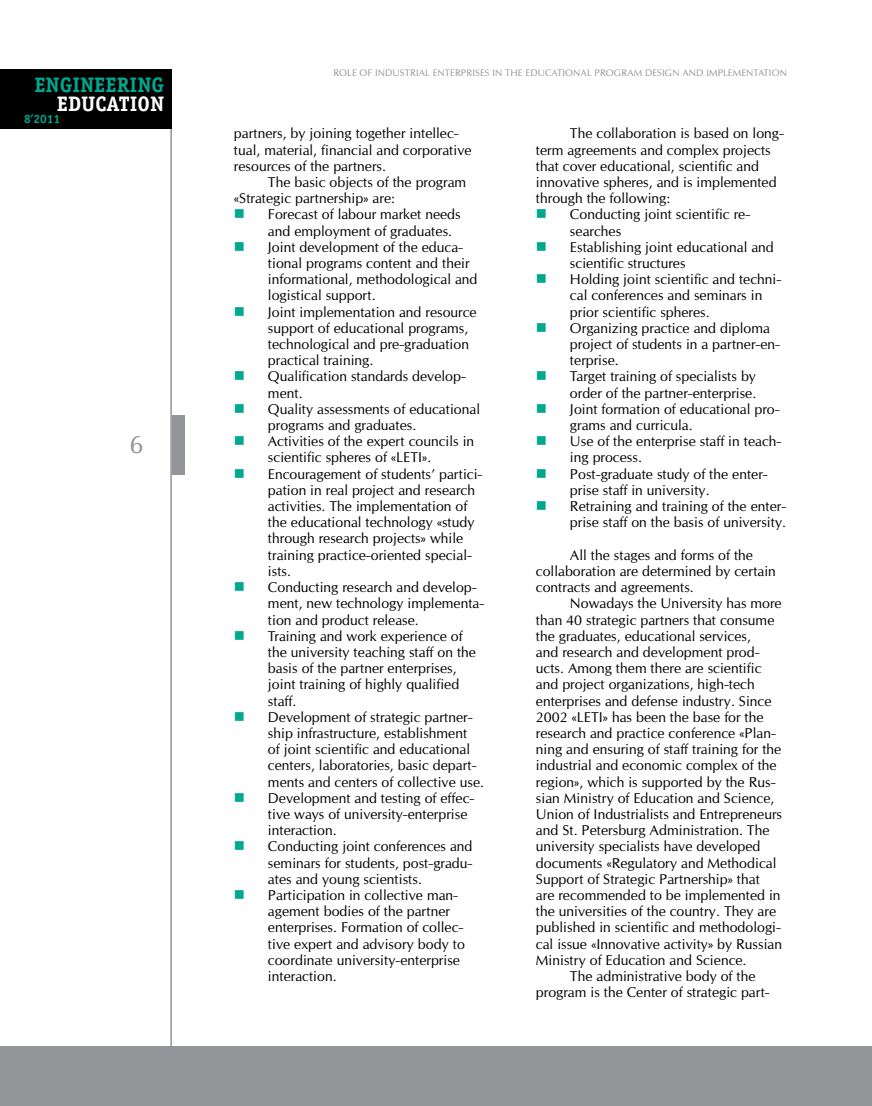
<style>
.page{position:relative;width:872px;height:1106px;background:#fff}
.page>*{position:absolute;margin:0;border:0;box-sizing:border-box;transform-origin:0 0}
.t1{font:700 21px "Officina Serif C";color:#00a88f}
.t2{font:700 21px "Officina Serif C";color:#fff}
.t3{font:15px/32.4px "Wingdings";color:#00a88f;text-align:justify}
.t4{font:13.5px/16.2px "Opium New";color:#000}
.t5{font:700 12px "Officina Sans C";color:#00a88f}
.t6{font:9px "Opium New";letter-spacing:.01em;color:#939598}
</style>
<div class="page">
<hr style="left:170px;top:69px;width:2px;height:1037px;background:#939598">
<div style="left:0;top:1046px;width:872px;height:60px;background:#939598"></div>
<div style="left:172px;top:415px;width:12px;height:60px;background:#939598"></div>
<div style="left:0;top:69px;width:172px;height:60px;background:#000"></div>
<h1 class="t1" style="left:34px;top:73px;width:131px">ENGINEERING</h1>
<h1 class="t2" style="left:57px;top:91px;width:109px">EDUCATION</h1>
<p class="t5" style="left:24px;top:113px;width:38px">8’2011</p>
<p class="t6" style="left:333px;top:67px;width:7px">ROL</p>
<p class="t6" style="left:352px;top:67px;width:30px">E OF INDUSTRIAL</p>
<p class="t6" style="left:433px;top:67px;width:105px">ENTERPRISES IN THE EDUCATIONAL</p>
<p class="t6" style="left:594px;top:67px;width:14px">PROGRA</p>
<p class="t6" style="left:634px;top:67px;width:30px">M DESIGN</p>
<p class="t6" style="left:682px;top:67px;width:8px">AND</p>
<p class="t6" style="left:706px;top:67px;width:47px">IMPLEMENTATION</p>
<p class="t4" style="left:234px;top:125px;width:239px">partners, by joining together intellec&shy;tual, material, financial and corporative resources of the partners.</p>
<p class="t4" style="left:234px;top:174px;width:234px;text-indent:34px">The basic objects of the program «Strategic partnership» are:</p>
<p class="t4" style="left:268px;top:206px;width:218px">Forecast of labour market needs and employment of graduates.<br>Joint development of the educa&shy;tional programs content and their informational, methodological and logistical support.<br>Joint implementation and resource support of educational programs, technological and pre-graduation practical training.<br>Qualification standards develop&shy;ment.<br>Quality assessments of educational programs and graduates.<br>Activities of the expert councils in scientific spheres of «LETI».<br>Encouragement of students’ partici&shy;pation in real project and research activities. The implementation of the educational technology «study through research projects» while training practice-oriented special&shy;ists.<br>Conducting research and develop&shy;ment, new technology implementa&shy;tion and product release.<br>Training and work experience of the university teaching staff on the basis of the partner enterprises, joint training of highly qualified staff.<br>Development of strategic partner&shy;ship infrastructure, establishment<br>of joint scientific and educational centers, laboratories, basic depart&shy;ments and centers of collective use.<br>Development and testing of effec&shy;tive ways of university-enterprise interaction.<br>Conducting joint conferences and seminars for students, post-gradu&shy;ates and young scientists.<br>Participation in collective man&shy;agement bodies of the partner enterprises. Formation of collec&shy;tive expert and advisory body to coordinate university-enterprise interaction.</p>
<p class="t3" style="left:234px;top:295px;width:13px">■</p>
<p class="t3" style="left:234px;top:360px;width:13px">■ ■ ■ ■</p>
<p class="t3" style="left:234px;top:570px;width:13px">■</p>
<p class="t3" style="left:234px;top:619px;width:13px">■</p>
<p class="t3" style="left:234px;top:700px;width:13px">■</p>
<p class="t3" style="left:234px;top:781px;width:13px">■</p>
<p class="t3" style="left:234px;top:830px;width:13px">■</p>
<p class="t3" style="left:234px;top:878px;width:13px">■</p>
<p class="t4" style="left:570px;top:125px;width:215px">The collaboration is based on long-</p>
<p class="t4" style="left:536px;top:141px;width:236px">term agreements and complex projects</p>
<p class="t4" style="left:536px;top:158px;width:225px">that cover educational, scientific and</p>
<p class="t4" style="left:536px;top:174px;width:242px">innovative spheres, and is implemented</p>
<p class="t4" style="left:536px;top:190px;width:136px">through the following:</p>
<p class="t4" style="left:570px;top:206px;width:182px">Conducting joint scientific re-</p>
<p class="t4" style="left:570px;top:222px;width:53px">searches</p>
<p class="t4" style="left:570px;top:239px;width:205px">Establishing joint educational and</p>
<p class="t4" style="left:570px;top:255px;width:117px">scientific structures</p>
<p class="t4" style="left:570px;top:271px;width:213px">Holding joint scientific and techni-</p>
<p class="t4" style="left:570px;top:287px;width:194px">cal conferences and seminars in</p>
<p class="t4" style="left:570px;top:303px;width:141px">prior scientific spheres.</p>
<p class="t4" style="left:570px;top:320px;width:201px">Organizing practice and diploma</p>
<p class="t4" style="left:570px;top:336px;width:212px">project of students in a partner-en-</p>
<p class="t4" style="left:570px;top:352px;width:50px">terprise.</p>
<p class="t4" style="left:570px;top:368px;width:187px">Target training of specialists by</p>
<p class="t4" style="left:570px;top:384px;width:188px">order of the partner-enterprise.</p>
<p class="t4" style="left:570px;top:401px;width:211px">Joint formation of educational pro-</p>
<p class="t4" style="left:570px;top:417px;width:124px">grams and curricula.</p>
<p class="t4" style="left:570px;top:433px;width:213px">U se of the enterprise staff in teach-</p>
<p class="t4" style="left:570px;top:449px;width:73px">ing process.</p>
<p class="t4" style="left:570px;top:465px;width:199px">Post-graduate study of the enter-</p>
<p class="t4" style="left:570px;top:482px;width:141px">prise staff in university.</p>
<p class="t4" style="left:570px;top:498px;width:218px">Retraining and training of the enter-</p>
<p class="t4" style="left:570px;top:514px;width:218px">prise staff on the basis of university.</p>
<p class="t4" style="left:536px;top:546px;width:241px;text-indent:34px">All the stages and forms of the collaboration are determined by certain contracts and agreements.</p>
<p class="t4" style="left:570px;top:595px;width:213px">N owadays the U niversity has more</p>
<p class="t4" style="left:536px;top:611px;width:240px">than 40 strategic partners that consume</p>
<p class="t4" style="left:536px;top:627px;width:217px">the graduates, educational services,</p>
<p class="t4" style="left:536px;top:644px;width:225px">and research and development prod-</p>
<p class="t4" style="left:536px;top:660px;width:227px">ucts. Among them there are scientific</p>
<p class="t4" style="left:536px;top:676px;width:220px">and project organizations, high-tech</p>
<p class="t4" style="left:536px;top:692px;width:237px">enterprises and defense industry. Since</p>
<p class="t4" style="left:536px;top:708px;width:229px">2002 «LETI» has been the base for the</p>
<p class="t4" style="left:536px;top:725px;width:241px">research and practice conference «Plan-</p>
<p class="t4" style="left:536px;top:741px;width:247px">ning and ensuring of staff training for the</p>
<p class="t4" style="left:536px;top:757px;width:242px">industrial and economic complex of the</p>
<p class="t4" style="left:536px;top:773px;width:241px">region», which is supported by the Rus-</p>
<p class="t4" style="left:536px;top:789px;width:240px">sian Ministry of Education and Science,</p>
<p class="t4" style="left:536px;top:806px;width:248px">U nion of I ndustrialists and Entrepreneurs</p>
<p class="t4" style="left:536px;top:822px;width:235px">and St. Petersburg Administration. The</p>
<p class="t4" style="left:536px;top:838px;width:226px">university specialists have developed</p>
<p class="t4" style="left:536px;top:854px;width:242px">documents «Regulatory and Methodical</p>
<p class="t4" style="left:536px;top:870px;width:225px">Support of Strategic Partnership» that</p>
<p class="t4" style="left:536px;top:887px;width:246px">are recommended to be implemented in</p>
<p class="t4" style="left:536px;top:903px;width:242px">the universities of the country. They are</p>
<p class="t4" style="left:536px;top:919px;width:247px">published in scientific and methodologi-</p>
<p class="t4" style="left:536px;top:935px;width:248px">cal issue «I nnovative activity» by Russian</p>
<p class="t4" style="left:536px;top:951px;width:212px">Ministry of Education and Science.</p>
<p class="t4" style="left:570px;top:968px;width:187px">The administrative body of the</p>
<p class="t4" style="left:536px;top:984px;width:235px">program is the Center of strategic part-</p>
<p class="t3" style="left:536px;top:198px;width:13px">■ ■ ■</p>
<p class="t3" style="left:536px;top:311px;width:13px">■</p>
<p class="t3" style="left:536px;top:360px;width:13px">■ ■ ■ ■ ■</p>
</div>
